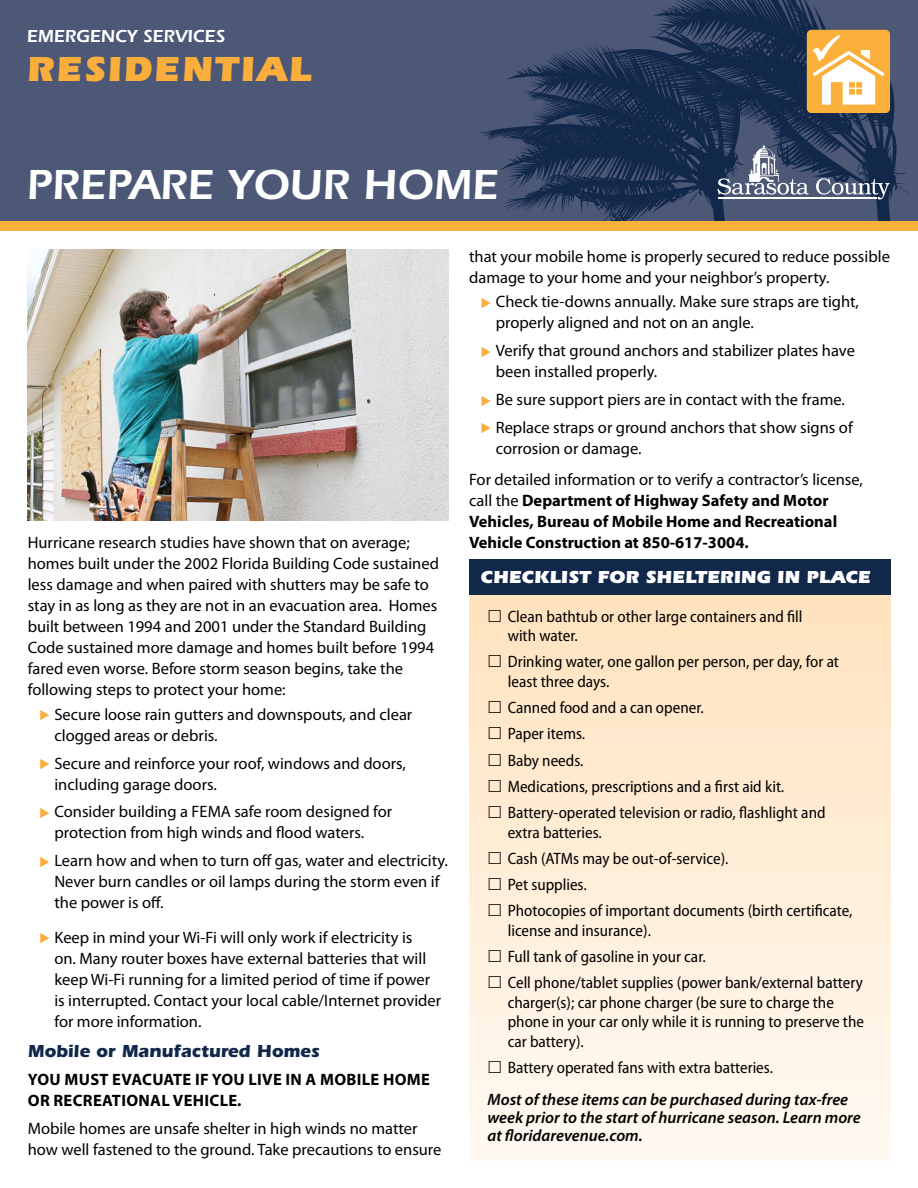
<style>
.page{position:relative;width:918px;height:1188px;background:#fff}
.page>*{position:absolute;margin:0;border:0;box-sizing:border-box;transform-origin:0 0}
.t1{font:600 43.5px "ITC Eras Std";color:#fff}
.t2{font:900 36px "ITC Eras Std";letter-spacing:.05em;color:#fbae3b}
.t3{font:900 18px "ITC Eras Std";color:#fff}
.t4{font:700 18px "ITC Eras Std";color:#11284b}
.t5{font:600 18px "ITC Eras Std";color:#fff}
.t6{font:16.5px/21px "Myriad Pro";color:#000}
.t7{font:semi-condensed 16.5px/26.2px "Myriad Pro";color:#000}
.t8{font:700 16.5px/21px "Myriad Pro";color:#000}
.t9{font:italic 600 16.5px/18.1px "Myriad Pro";color:#000}
.t10{font:700 16.5px/21px "Myriad Pro";letter-spacing:.02em;color:#000}
.s1{font-weight:400}
</style>
<div class="page">
<div style="left:469px;top:585px;width:422px;height:576px;background:linear-gradient(to bottom,#ffe2bd,#fff9f3)"></div>
<div style="left:0;top:0;width:918px;height:230px;background:#4c5876"></div>
<svg style="left:650px;top:0;width:261px;height:222px"></svg>
<svg style="left:476px;top:43px;width:273px;height:179px"></svg>
<div style="left:0;top:222px;width:918px;height:8px;background:#fbb03b"></div>
<svg style="left:816px;top:178px;width:74px;height:21px"></svg>
<hr style="left:718px;top:197px;width:158px;height:2px;background:#fff">
<svg style="left:717px;top:145px;width:92px;height:50px"></svg>
<div style="left:807px;top:30px;width:83px;height:83px;background:#fbb03b;border-radius:5px"></div>
<svg style="left:812px;top:35px;width:72px;height:70px"></svg>
<div style="left:469px;top:560px;width:422px;height:35px;background:#11284b"></div>
<img style="left:27px;top:249px;width:421px;height:272px">
<svg style="left:489px;top:610px;width:12px;height:12px"></svg>
<svg style="left:489px;top:655px;width:12px;height:12px"></svg>
<svg style="left:489px;top:701px;width:12px;height:12px"></svg>
<svg style="left:489px;top:727px;width:12px;height:12px"></svg>
<svg style="left:489px;top:754px;width:12px;height:12px"></svg>
<svg style="left:489px;top:780px;width:12px;height:12px"></svg>
<svg style="left:489px;top:806px;width:12px;height:12px"></svg>
<svg style="left:489px;top:852px;width:12px;height:12px"></svg>
<svg style="left:489px;top:878px;width:12px;height:12px"></svg>
<svg style="left:489px;top:904px;width:12px;height:12px"></svg>
<svg style="left:489px;top:950px;width:12px;height:12px"></svg>
<svg style="left:489px;top:976px;width:12px;height:12px"></svg>
<svg style="left:489px;top:1061px;width:12px;height:12px"></svg>
<p class="t5" style="left:27px;top:26px;width:200px">EMERGENCY SERVICES</p>
<h2 class="t2" style="left:27px;top:49px;width:286px">RESIDENTIAL</h2>
<h1 class="t1" style="left:26px;top:159px;width:474px">PREPARE YOUR HOME</h1>
<p class="t6" style="left:28px;top:532px;width:413px">Hurricane research studies have shown that on average; homes built under the 2002 Florida Building Code sustained less damage and when paired with shutters may be safe to stay in as long as they are not in an evacuation area. Homes built between 1994 and 2001 under the Standard Building Code sustained more damage and homes built before 1994 fared even worse. Before storm season begins, take the following steps to protect your home:</p>
<p class="t6" style="left:54px;top:704px;width:359px">Secure loose rain gutters and downspouts, and clear clogged areas or debris.</p>
<p class="t6" style="left:54px;top:752px;width:353px">Secure and reinforce your roof, windows and doors, including garage doors.</p>
<p class="t6" style="left:54px;top:801px;width:339px">Consider building a FEMA safe room designed for protection from high winds and flood waters.</p>
<p class="t6" style="left:54px;top:850px;width:395px">Learn how and when to turn off gas, water and electricity.<br>Never burn candles or oil lamps during the storm even if the power is off.</p>
<p class="t6" style="left:54px;top:926px;width:388px">Keep in mind your Wi-Fi will only work if electricity is<br>on. Many router boxes have external batteries that will keep Wi-Fi running for a limited period of time if power is interrupted. Contact your local cable/Internet provider for more information.</p>
<p class="t4" style="left:28px;top:1041px;width:294px">Mobile or Manufactured Homes</p>
<p class="t10" style="left:28px;top:1068px;width:404px">YOU MUST EVACUATE IF YOU LIVE IN A MOBILE HOME<br>OR RECREATIONAL VEHICLE.</p>
<p class="t6" style="left:28px;top:1118px;width:415px">Mobile homes are unsafe shelter in high winds no matter how well fastened to the ground. Take precautions to ensure</p>
<p class="t6" style="left:469px;top:245px;width:422px">that your mobile home is properly secured to reduce possible damage to your home and your neighbor’s property.</p>
<p class="t6" style="left:496px;top:291px;width:365px">Check tie-downs annually. Make sure straps are tight, properly aligned and not on an angle.</p>
<p class="t6" style="left:496px;top:340px;width:361px">Verify that ground anchors and stabilizer plates have been installed properly.</p>
<p class="t6" style="left:496px;top:385px;width:359px;line-height:27.8px">Be sure support piers are in contact with the frame.<br>Replace straps or ground anchors that show signs of</p>
<p class="t6" style="left:469px;top:433px;width:395px;line-height:30.8px;text-indent:27px">corrosion or damage.<br>For detailed information or to verify a contractor’s license,</p>
<p class="t8" style="left:469px;top:489px;width:370px"><span class="s1">call the</span> Department of Highway Safety and Motor<br>Vehicles, Bureau of Mobile Home and Recreational<br>Vehicle Construction at 850-617-3004.</p>
<p class="t3" style="left:481px;top:567px;width:392px">CHECKLIST FOR SHELTERING IN PLACE</p>
<p class="t7" style="left:508px;top:606px;width:296px;line-height:19.5px">Clean bathtub or other large containers and fill with water.</p>
<p class="t7" style="left:508px;top:652px;width:333px;line-height:19.5px">Drinking water, one gallon per person, per day, for at least three days.</p>
<p class="t7" style="left:508px;top:694px;width:319px">Canned food and a can opener.<br>Paper items.<br>Baby needs.<br>Medications, prescriptions and a first aid kit.<br>Battery-operated television or radio, flashlight and</p>
<p class="t7" style="left:508px;top:819px;width:346px">extra batteries.<br>Cash (ATMs may be out-of-service).<br>Pet supplies.<br>Photocopies of important documents (birth certificate,</p>
<p class="t7" style="left:508px;top:917px;width:357px">license and insurance).<br>Full tank of gasoline in your car.<br>Cell phone/tablet supplies (power bank/external battery</p>
<p class="t7" style="left:508px;top:992px;width:358px;line-height:19.5px">charger(s); car phone charger (be sure to charge the phone in your car only while it is running to preserve the car battery).</p>
<p class="t7" style="left:508px;top:1054px;width:267px">Battery operated fans with extra batteries.</p>
<p class="t9" style="left:488px;top:1090px;width:375px">Most of these items can be purchased during tax-free week prior to the start of hurricane season. Learn more at floridarevenue.com.</p>
</div>
